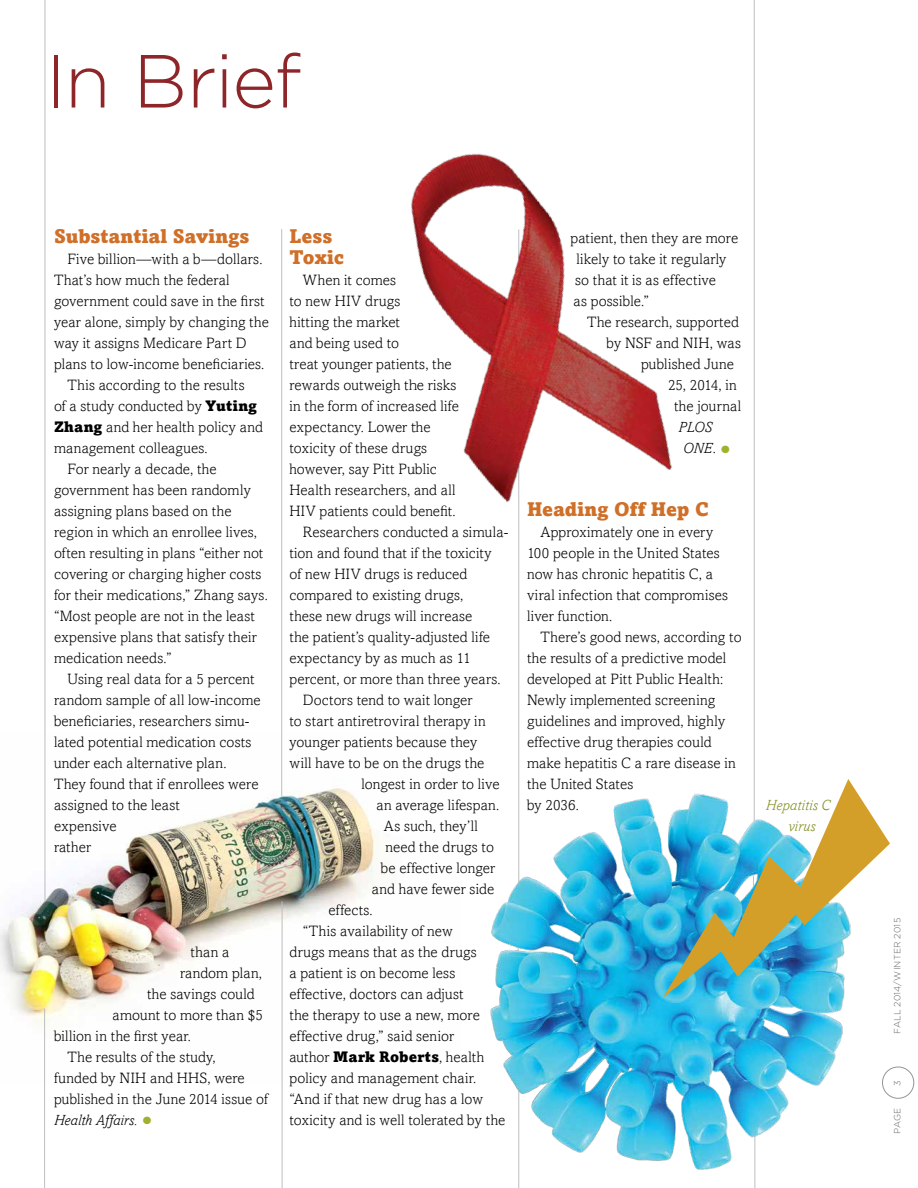
<style>
.page{position:relative;width:918px;height:1188px;background:#fff}
.page>*{position:absolute;margin:0;border:0;box-sizing:border-box;transform-origin:0 0}
.t1{font:300 75px "Gotham";letter-spacing:-.02em;color:#8e2528}
.t2{font:900 19.5px/21px "Amasis";color:#cf6f28}
.t3{font:300 15px/21px "Amasis";letter-spacing:.01em;color:#000}
.t4{font:italic 300 15px/21px "Amasis";color:#000}
.t5{font:italic 300 15px/21px "Amasis";letter-spacing:.01em;color:#839125;text-align:center}
.t6{font:300 9px "Gotham";letter-spacing:.025em;color:#636466}
.s1{font-weight:900}
.s2{font-weight:900;font-style:normal;font-size:24px;color:#a2b02f}
.s3{font-style:normal}
</style>
<div class="page">
<div style="left:882px;top:1067px;width:32px;height:32px;border:1px solid #939598;border-radius:50%"></div>
<img style="left:0;top:733px;width:393px;height:351px">
<img style="left:110px;top:769px;width:275px;height:177px">
<hr style="left:45px;top:0;width:1px;height:901px;background:#bcbec0">
<img style="left:519px;top:779px;width:237px;height:400px">
<img style="left:473px;top:798px;width:383px;height:367px;border-radius:50%">
<svg style="left:663px;top:779px;width:227px;height:219px"></svg>
<hr style="left:281px;top:229px;width:1px;height:567px;background:#bcbec0">
<hr style="left:754px;top:1136px;width:1px;height:52px;background:#bcbec0">
<hr style="left:754px;top:0;width:1px;height:822px;background:#bcbec0">
<hr style="left:518px;top:1090px;width:1px;height:98px;background:#bcbec0">
<hr style="left:518px;top:230px;width:1px;height:654px;background:#bcbec0">
<svg style="left:414px;top:163px;width:258px;height:350px"></svg>
<hr style="left:282px;top:901px;width:1px;height:287px;background:#bcbec0">
<hr style="left:44px;top:1008px;width:1px;height:180px;background:#bcbec0">
<h1 class="t1" style="left:45px;top:36px;width:257px">In Brief</h1>
<h2 class="t2" style="left:54px;top:225px;width:197px">Substantial Savings</h2>
<p class="t3" style="left:68px;top:248px;width:197px">Five billion—with a b—dollars.</p>
<p class="t3" style="left:54px;top:269px;width:177px">That’s how much the federal</p>
<p class="t3" style="left:54px;top:290px;width:212px">government could save in the first</p>
<p class="t3" style="left:54px;top:311px;width:216px">year alone, simply by changing the</p>
<p class="t3" style="left:54px;top:332px;width:194px">way it assigns Medicare Part D</p>
<p class="t3" style="left:54px;top:353px;width:212px">plans to low-income beneficiaries.</p>
<p class="t3" style="left:68px;top:374px;width:179px">This according to the results</p>
<p class="t3" style="left:54px;top:395px;width:205px">of a study conducted by <span class="s1">Yuting</span></p>
<p class="t3" style="left:54px;top:416px;width:210px"><span class="s1">Zhang</span> and her health policy and</p>
<p class="t3" style="left:54px;top:437px;width:155px">management colleagues.</p>
<p class="t3" style="left:68px;top:458px;width:151px">For nearly a decade, the</p>
<p class="t3" style="left:54px;top:479px;width:198px">government has been randomly</p>
<p class="t3" style="left:54px;top:500px;width:179px">assigning plans based on the</p>
<p class="t3" style="left:54px;top:521px;width:205px">region in which an enrollee lives,</p>
<p class="t3" style="left:54px;top:542px;width:211px">often resulting in plans “either not</p>
<p class="t3" style="left:54px;top:563px;width:209px">covering or charging higher costs</p>
<p class="t3" style="left:54px;top:584px;width:215px">for their medications,” Zhang says.</p>
<p class="t3" style="left:54px;top:605px;width:202px">“Most people are not in the least</p>
<p class="t3" style="left:54px;top:626px;width:204px">expensive plans that satisfy their</p>
<p class="t3" style="left:54px;top:647px;width:119px">medication needs.”</p>
<p class="t3" style="left:68px;top:668px;width:189px">Using real data for a 5 percent</p>
<p class="t3" style="left:54px;top:689px;width:208px">random sample of all low-income</p>
<p class="t3" style="left:54px;top:710px;width:197px">beneficiaries, researchers simu-</p>
<p class="t3" style="left:54px;top:731px;width:199px">lated potential medication costs</p>
<p class="t3" style="left:54px;top:752px;width:174px">under each alternative plan.</p>
<p class="t3" style="left:54px;top:773px;width:206px">They found that if enrollees were</p>
<p class="t3" style="left:54px;top:794px;width:127px">assigned to the least</p>
<p class="t3" style="left:54px;top:815px;width:64px">expensive</p>
<p class="t3" style="left:54px;top:836px;width:39px">rather</p>
<p class="t3" style="left:191px;top:941px;width:40px">than a</p>
<p class="t3" style="left:180px;top:962px;width:84px">random plan,</p>
<p class="t3" style="left:147px;top:983px;width:109px">the savings could</p>
<p class="t3" style="left:113px;top:1004px;width:152px">amount to more than $5</p>
<p class="t3" style="left:54px;top:1025px;width:139px">billion in the first year.</p>
<p class="t3" style="left:68px;top:1046px;width:150px">The results of the study,</p>
<p class="t3" style="left:54px;top:1067px;width:192px">funded by NIH and HHS, were</p>
<p class="t3" style="left:54px;top:1088px;width:215px">published in the June 2014 issue of</p>
<p class="t4" style="left:54px;top:1110px;width:101px">Health Affairs. <span class="s2">•</span></p>
<h2 class="t2" style="left:289px;top:225px;width:56px">Less<br>Toxic</h2>
<p class="t3" style="left:303px;top:269px;width:95px">When it comes</p>
<p class="t3" style="left:289px;top:290px;width:112px">to new HIV drugs</p>
<p class="t3" style="left:289px;top:311px;width:112px">hitting the market</p>
<p class="t3" style="left:289px;top:332px;width:111px">and being used to</p>
<p class="t3" style="left:289px;top:353px;width:164px">treat younger patients, the</p>
<p class="t3" style="left:289px;top:374px;width:169px">rewards outweigh the risks</p>
<p class="t3" style="left:289px;top:395px;width:171px">in the form of increased life</p>
<p class="t3" style="left:289px;top:416px;width:143px">expectancy. Lower the</p>
<p class="t3" style="left:289px;top:437px;width:139px">toxicity of these drugs</p>
<p class="t3" style="left:289px;top:458px;width:149px">however, say Pitt Public</p>
<p class="t3" style="left:289px;top:479px;width:168px">Health researchers, and all</p>
<p class="t3" style="left:289px;top:500px;width:168px">HIV patients could benefit.</p>
<p class="t3" style="left:303px;top:521px;width:207px">Researchers conducted a simula-</p>
<p class="t3" style="left:289px;top:542px;width:204px">tion and found that if the toxicity</p>
<p class="t3" style="left:289px;top:563px;width:179px">of new HIV drugs is reduced</p>
<p class="t3" style="left:289px;top:584px;width:175px">compared to existing drugs,</p>
<p class="t3" style="left:289px;top:605px;width:184px">these new drugs will increase</p>
<p class="t3" style="left:289px;top:626px;width:202px">the patient’s quality-adjusted life</p>
<p class="t3" style="left:289px;top:647px;width:183px">expectancy by as much as 11</p>
<p class="t3" style="left:289px;top:668px;width:213px">percent, or more than three years.</p>
<p class="t3" style="left:303px;top:689px;width:171px">Doctors tend to wait longer</p>
<p class="t3" style="left:289px;top:710px;width:198px">to start antiretroviral therapy in</p>
<p class="t3" style="left:289px;top:731px;width:190px">younger patients because they</p>
<p class="t3" style="left:289px;top:752px;width:197px">will have to be on the drugs the</p>
<p class="t3" style="left:361px;top:773px;width:140px">longest in order to live</p>
<p class="t3" style="left:376px;top:794px;width:124px">an average lifespan.</p>
<p class="t3" style="left:384px;top:815px;width:96px">As such, they’ll</p>
<p class="t3" style="left:385px;top:836px;width:110px">need the drugs to</p>
<p class="t3" style="left:381px;top:857px;width:116px">be effective longer</p>
<p class="t3" style="left:372px;top:878px;width:124px">and have fewer side</p>
<p class="t3" style="left:328px;top:899px;width:46px">effects.</p>
<p class="t3" style="left:303px;top:920px;width:151px">“This availability of new</p>
<p class="t3" style="left:289px;top:941px;width:189px">drugs means that as the drugs</p>
<p class="t3" style="left:289px;top:962px;width:167px">a patient is on become less</p>
<p class="t3" style="left:289px;top:983px;width:176px">effective, doctors can adjust</p>
<p class="t3" style="left:289px;top:1004px;width:192px">the therapy to use a new, more</p>
<p class="t3" style="left:289px;top:1025px;width:166px">effective drug,” said senior</p>
<p class="t3" style="left:289px;top:1046px;width:196px">author <span class="s1">Mark Roberts</span>, health</p>
<p class="t3" style="left:289px;top:1067px;width:188px">policy and management chair.</p>
<p class="t3" style="left:289px;top:1088px;width:195px">“And if that new drug has a low</p>
<p class="t3" style="left:289px;top:1109px;width:217px">toxicity and is well tolerated by the</p>
<p class="t3" style="left:571px;top:227px;width:169px">patient, then they are more likely to take it regularly so that it is as effective<br>as possible.”</p>
<p class="t3" style="left:587px;top:311px;width:153px">The research, supported</p>
<p class="t3" style="left:607px;top:332px;width:136px">by NSF and NIH, was</p>
<p class="t3" style="left:641px;top:353px;width:95px">published June</p>
<p class="t3" style="left:668px;top:374px;width:70px">25, 2014, in</p>
<p class="t3" style="left:674px;top:395px;width:69px">the journal</p>
<p class="t4" style="left:683px;top:417px;width:50px;text-indent:-4px">PLOS<br>ONE<span class="s3">.</span> <span class="s2">•</span></p>
<h2 class="t2" style="left:527px;top:498px;width:183px">Heading Off Hep C</h2>
<p class="t3" style="left:527px;top:521px;width:203px;text-indent:14px">Approximately one in every<br>100 people in the United States now has chronic hepatitis C, a viral infection that compromises liver function.</p>
<p class="t3" style="left:527px;top:626px;width:216px;text-indent:14px">There’s good news, according to the results of a predictive model developed at Pitt Public Health:<br>Newly implemented screening guidelines and improved, highly effective drug therapies could make hepatitis C a rare disease in the United States<br>by 2036.</p>
<p class="t5" style="left:766px;top:795px;width:66px">Hepatitis C virus</p>
<p class="t6" style="left:892px;top:1034px;width:118px;rotate:-90deg">FALL 2014/WINTER 2015</p>
<p class="t6" style="left:892px;top:1086px;width:7px;rotate:-90deg">3</p>
<p class="t6" style="left:892px;top:1134px;width:28px;rotate:-90deg">PAGE</p>
</div>
